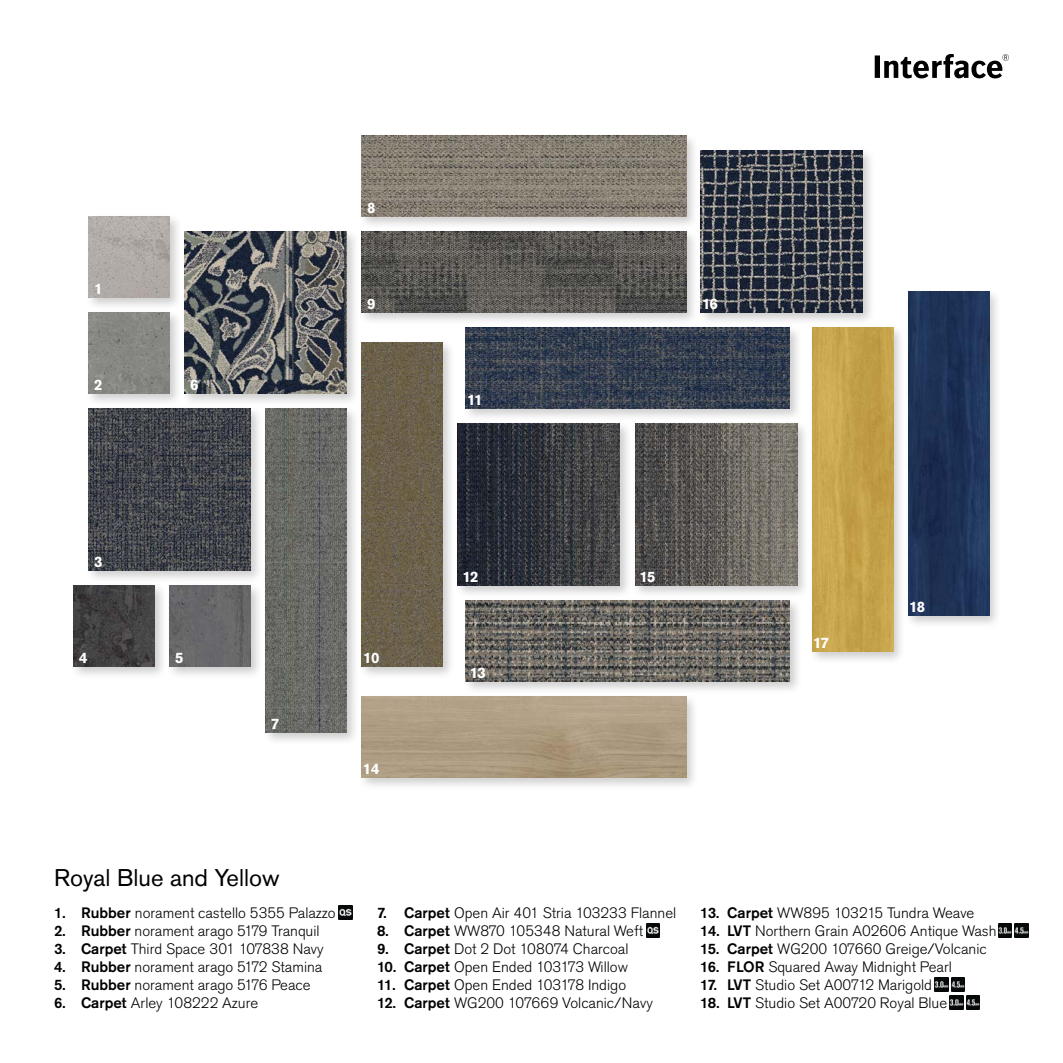
<style>
.page{position:relative;width:1063px;height:1063px;background:#fff}
.page>*{position:absolute;margin:0;border:0;box-sizing:border-box;transform-origin:0 0}
.t1{font:24px "Akzidenz Grotesk Pro";color:#000}
.t2{font:300 15px "Akzidenz Grotesk Pro";color:#000}
.t3{font:700 15px "Akzidenz Grotesk Pro";letter-spacing:-.04em;color:#fff}
.s1{font-weight:500}
</style>
<div class="page">
<div style="left:262px;top:405px;width:98px;height:341px;background:#000;opacity:.2"></div>
<img style="left:266px;top:409px;width:81px;height:324px">
<div style="left:85px;top:405px;width:179px;height:179px;background:#000;opacity:.2"></div>
<img style="left:89px;top:409px;width:162px;height:162px">
<div style="left:166px;top:582px;width:98px;height:98px;background:#000;opacity:.2"></div>
<img style="left:170px;top:586px;width:81px;height:81px">
<div style="left:85px;top:309px;width:98px;height:98px;background:#000;opacity:.2"></div>
<img style="left:89px;top:313px;width:81px;height:81px">
<div style="left:631px;top:420px;width:179px;height:179px;background:#000;opacity:.2"></div>
<img style="left:635px;top:424px;width:162px;height:162px">
<div style="left:454px;top:420px;width:179px;height:179px;background:#000;opacity:.2"></div>
<img style="left:458px;top:424px;width:162px;height:162px">
<div style="left:181px;top:228px;width:179px;height:179px;background:#000;opacity:.2"></div>
<img style="left:185px;top:232px;width:162px;height:162px">
<div style="left:358px;top:339px;width:98px;height:341px;background:#000;opacity:.2"></div>
<img style="left:362px;top:343px;width:81px;height:324px">
<div style="left:462px;top:597px;width:341px;height:98px;background:#000;opacity:.2"></div>
<img style="left:465px;top:601px;width:324px;height:81px">
<div style="left:358px;top:228px;width:341px;height:98px;background:#000;opacity:.2"></div>
<img style="left:362px;top:232px;width:324px;height:81px">
<div style="left:462px;top:324px;width:341px;height:98px;background:#000;opacity:.2"></div>
<img style="left:465px;top:328px;width:324px;height:81px">
<div style="left:358px;top:693px;width:341px;height:98px;background:#000;opacity:.2"></div>
<img style="left:362px;top:697px;width:324px;height:81px">
<svg style="left:875px;top:54px;width:134px;height:24px"></svg>
<div style="left:70px;top:582px;width:98px;height:98px;background:#000;opacity:.2"></div>
<img style="left:74px;top:586px;width:81px;height:81px">
<div style="left:85px;top:213px;width:98px;height:98px;background:#000;opacity:.2"></div>
<img style="left:89px;top:217px;width:81px;height:81px">
<div style="left:808px;top:324px;width:98px;height:341px;background:#000;opacity:.2"></div>
<img style="left:812px;top:328px;width:81px;height:324px">
<div style="left:904px;top:288px;width:98px;height:341px;background:#000;opacity:.2"></div>
<img style="left:908px;top:292px;width:81px;height:324px">
<div style="left:697px;top:147px;width:179px;height:179px;background:#000;opacity:.2"></div>
<img style="left:701px;top:151px;width:162px;height:162px">
<div style="left:358px;top:132px;width:341px;height:98px;background:#000;opacity:.2"></div>
<img style="left:362px;top:136px;width:324px;height:81px">
<img style="left:646px;top:924px;width:14px;height:13px">
<img style="left:998px;top:924px;width:14px;height:13px">
<svg style="left:1015px;top:924px;width:13px;height:13px"></svg>
<img style="left:963px;top:978px;width:2px;height:13px">
<svg style="left:935px;top:978px;width:28px;height:31px"></svg>
<img style="left:966px;top:996px;width:14px;height:13px">
<svg style="left:339px;top:906px;width:13px;height:13px"></svg>
<p class="t3" style="left:94px;top:279px;width:10px">1</p>
<p class="t3" style="left:94px;top:375px;width:10px">2</p>
<p class="t3" style="left:190px;top:375px;width:10px">6</p>
<p class="t3" style="left:367px;top:198px;width:10px">8</p>
<p class="t3" style="left:367px;top:294px;width:10px">9</p>
<p class="t3" style="left:467px;top:390px;width:17px">11</p>
<p class="t3" style="left:702px;top:294px;width:17px">16</p>
<p class="t3" style="left:94px;top:552px;width:10px">3</p>
<p class="t3" style="left:79px;top:648px;width:10px">4</p>
<p class="t3" style="left:175px;top:648px;width:10px">5</p>
<p class="t3" style="left:271px;top:714px;width:10px">7</p>
<p class="t3" style="left:363px;top:648px;width:18px">10</p>
<p class="t3" style="left:363px;top:759px;width:18px">14</p>
<p class="t3" style="left:462px;top:567px;width:18px">12</p>
<p class="t3" style="left:639px;top:567px;width:18px">15</p>
<p class="t3" style="left:470px;top:663px;width:18px">13</p>
<p class="t3" style="left:813px;top:633px;width:18px">17</p>
<p class="t3" style="left:909px;top:597px;width:18px">18</p>
<h1 class="t1" style="left:54px;top:862px;width:227px">Royal Blue and Yellow</h1>
<p class="t2" style="left:54px;top:903px;width:283px"><span class="s1">1. Rubber</span> norament castello 5355 Palazzo</p>
<p class="t2" style="left:54px;top:921px;width:267px"><span class="s1">2. Rubber</span> norament arago 5179 Tranquil</p>
<p class="t2" style="left:54px;top:939px;width:271px"><span class="s1">3. Carpet</span> Third Space 301 107838 Navy</p>
<p class="t2" style="left:54px;top:957px;width:270px"><span class="s1">4. Rubber</span> norament arago 5172 Stamina</p>
<p class="t2" style="left:54px;top:975px;width:258px"><span class="s1">5. Rubber</span> norament arago 5176 Peace</p>
<p class="t2" style="left:54px;top:993px;width:206px"><span class="s1">6. Carpet</span> Arley 108222 Azure</p>
<p class="t2" style="left:377px;top:903px;width:301px"><span class="s1">7. Carpet</span> Open Air 401 Stria 103233 Flannel</p>
<p class="t2" style="left:377px;top:921px;width:267px"><span class="s1">8. Carpet</span> WW870 105348 Natural Weft</p>
<p class="t2" style="left:377px;top:939px;width:253px"><span class="s1">9. Carpet</span> Dot 2 Dot 108074 Charcoal</p>
<p class="t2" style="left:377px;top:957px;width:252px"><span class="s1">10. Carpet</span> Open Ended 103173 Willow</p>
<p class="t2" style="left:377px;top:975px;width:251px"><span class="s1">11. Carpet</span> Open Ended 103178 Indigo</p>
<p class="t2" style="left:377px;top:993px;width:277px"><span class="s1">12. Carpet</span> WG200 107669 Volcanic/Navy</p>
<p class="t2" style="left:700px;top:903px;width:276px"><span class="s1">13. Carpet</span> WW895 103215 Tundra Weave</p>
<p class="t2" style="left:700px;top:921px;width:298px"><span class="s1">14. LVT</span> Northern Grain A02606 Antique Wash</p>
<p class="t2" style="left:700px;top:939px;width:288px"><span class="s1">15. Carpet</span> WG200 107660 Greige/Volcanic</p>
<p class="t2" style="left:700px;top:957px;width:253px"><span class="s1">16. FLOR</span> Squared Away Midnight Pearl</p>
<p class="t2" style="left:700px;top:975px;width:233px"><span class="s1">17. LVT</span> Studio Set A00712 Marigold</p>
<p class="t2" style="left:700px;top:993px;width:248px"><span class="s1">18. LVT</span> Studio Set A00720 Royal Blue</p>
</div>
